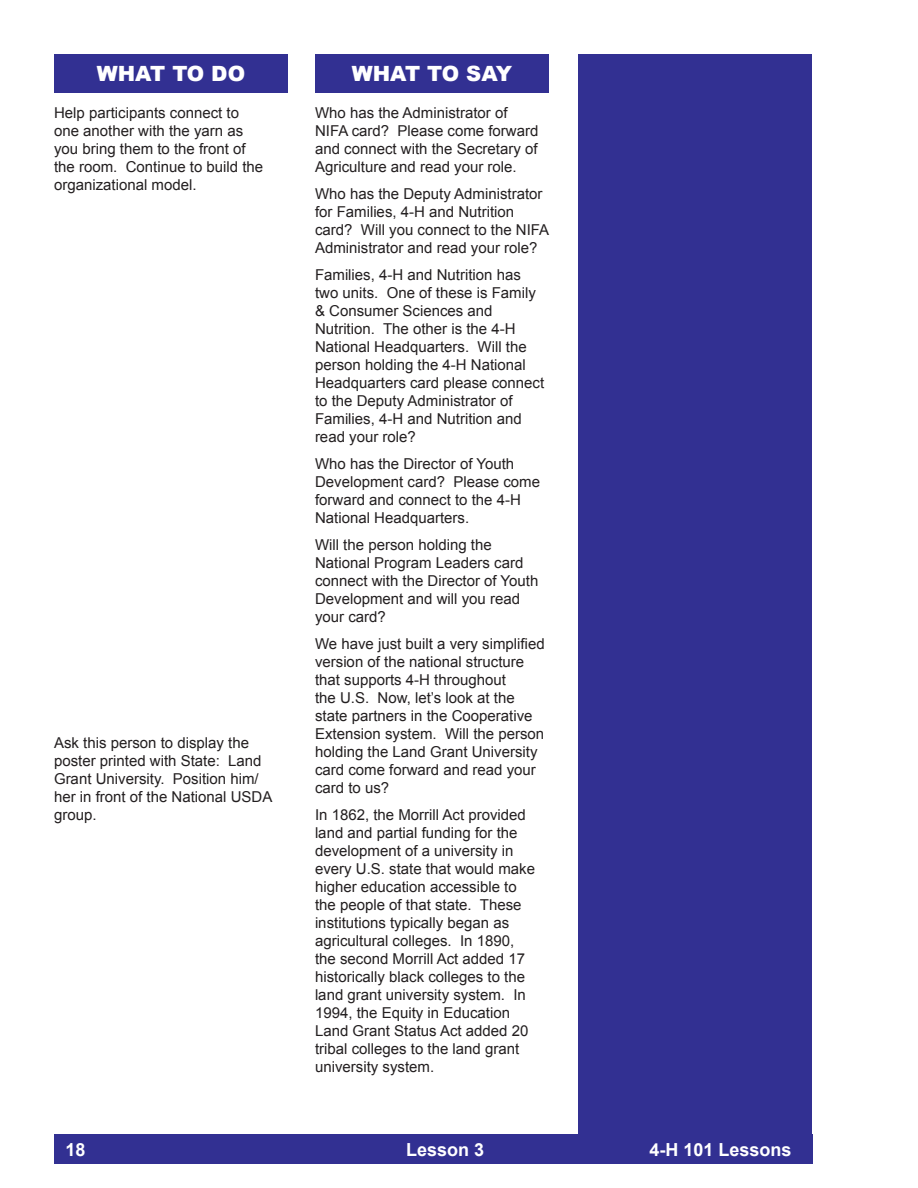
<style>
.page{position:relative;width:918px;height:1188px;background:#fff}
.page>*{position:absolute;margin:0;border:0;box-sizing:border-box;transform-origin:0 0}
.t1{font:900 21px "Arial";color:#fff}
.t2{font:700 18px "Arial";color:#fff}
.t3{font:15px/18px "Arial";color:#231f20}
</style>
<div class="page">
<div style="left:578px;top:54px;width:234px;height:1097px;background:#323092"></div>
<div style="left:54px;top:54px;width:234px;height:38px;background:#323092"></div>
<div style="left:315px;top:54px;width:234px;height:38px;background:#323092"></div>
<div style="left:54px;top:1134px;width:758px;height:29px;background:#323092"></div>
<p class="t1" style="left:97px;top:61px;width:150px">WHAT TO DO</p>
<p class="t1" style="left:352px;top:61px;width:162px">WHAT TO SAY</p>
<p class="t3" style="left:54px;top:103px;width:211px">Help participants connect to one another with the yarn as you bring them to the front of the room. Continue to build the organizational model.</p>
<p class="t3" style="left:54px;top:733px;width:220px">Ask this person to display the poster printed with State: Land<br>Grant University. Position him/ her in front of the National USDA group.</p>
<p class="t3" style="left:315px;top:103px;width:225px">Who has the Administrator of<br>NIFA card? Please come forward and connect with the Secretary of<br>Agriculture and read your role.</p>
<p class="t3" style="left:315px;top:184px;width:236px">Who has the Deputy Administrator for Families, 4-H and Nutrition card? Will you connect to the NIFA Administrator and read your role?</p>
<p class="t3" style="left:315px;top:265px;width:231px">Families, 4-H and Nutrition has two units. One of these is Family &amp; Consumer Sciences and<br>Nutrition. The other is the 4-H<br>National Headquarters. Will the person holding the 4-H National<br>Headquarters card please connect to the Deputy Administrator of<br>Families, 4-H and Nutrition and read your role?</p>
<p class="t3" style="left:315px;top:454px;width:227px">Who has the Director of Youth<br>Development card? Please come forward and connect to the 4-H<br>National Headquarters.</p>
<p class="t3" style="left:315px;top:535px;width:225px">Will the person holding the<br>National Program Leaders card connect with the Director of Youth<br>Development and will you read your card?</p>
<p class="t3" style="left:315px;top:634px;width:231px">We have just built a very simplified version of the national structure that supports 4-H throughout<br>the U.S. Now, let’s look at the state partners in the Cooperative<br>Extension system. Will the person holding the Land Grant University card come forward and read your card to us?</p>
<p class="t3" style="left:315px;top:805px;width:222px">In 1862, the Morrill Act provided land and partial funding for the development of a university in every U.S. state that would make higher education accessible to the people of that state. These institutions typically began as agricultural colleges. In 1890, the second Morrill Act added 17 historically black colleges to the land grant university system. In<br>1994, the Equity in Education<br>Land Grant Status Act added 20 tribal colleges to the land grant university system.</p>
<p class="t2" style="left:66px;top:1140px;width:22px">18</p>
<p class="t2" style="left:406px;top:1140px;width:80px">Lesson 3</p>
<p class="t2" style="left:650px;top:1140px;width:144px">4-H 101 Lessons</p>
</div>
